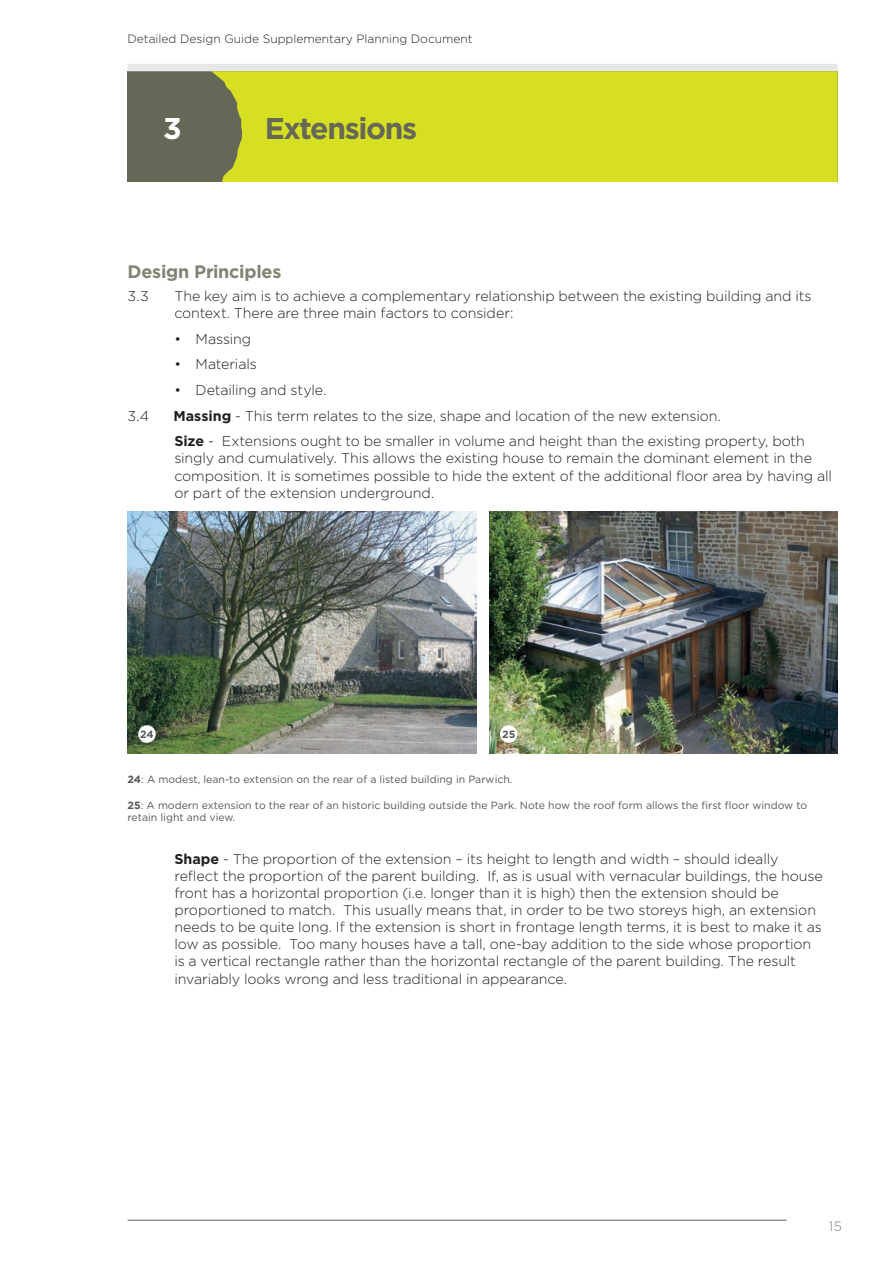
<style>
.page{position:relative;width:893px;height:1263px;background:#fff}
.page>*{position:absolute;margin:0;border:0;box-sizing:border-box;transform-origin:0 0}
.t1{font:700 30px "Gotham";letter-spacing:-.045em;color:#666857}
.t2{font:700 30px "Gotham";color:#fff}
.t3{font:700 18px "Gotham";letter-spacing:-.01em;color:#818373}
.t4{font:300 14.25px/17.1px "Gotham";letter-spacing:-.01em;color:#231f20}
.t5{font:300 13.5px "Gotham";color:#818373}
.t6{font:300 12px "Gotham";color:#231f20}
.t7{font:10.5px/12.6px "Gotham";color:#57585a}
.t8{font:700 10.5px "Gotham";color:#57585a}
.s1{font-weight:700}
</style>
<div class="page">
<img style="left:128px;top:511px;width:349px;height:242px">
<img style="left:489px;top:511px;width:349px;height:242px">
<div style="left:138px;top:725px;width:18px;height:18px;background:#fff;border-radius:50%"></div>
<div style="left:500px;top:725px;width:17px;height:18px;background:#fff;border-radius:50%"></div>
<hr style="left:128px;top:1220px;width:659px;height:1px;background:#636366">
<div style="left:128px;top:72px;width:710px;height:110px;background:#666857"></div>
<div style="left:128px;top:64px;width:710px;height:7px;background:#e6e7e9"></div>
<div style="left:211px;top:71px;width:627px;height:111px;background:#d6df21"></div>
<p class="t6" style="left:128px;top:31px;width:347px">Detailed Design Guide Supplementary Planning Document</p>
<h1 class="t2" style="left:163px;top:108px;width:20px">3</h1>
<h1 class="t1" style="left:265px;top:108px;width:154px">Extensions</h1>
<p class="t3" style="left:128px;top:260px;width:155px">Design Principles</p>
<p class="t4" style="left:128px;top:287px;width:23px">3.3</p>
<p class="t4" style="left:174px;top:287px;width:639px">The key aim is to achieve a complementary relationship between the existing building and its context. There are three main factors to consider:</p>
<p class="t4" style="left:174px;top:330px;width:78px">• Massing</p>
<p class="t4" style="left:174px;top:355px;width:84px">• Materials</p>
<p class="t4" style="left:174px;top:381px;width:154px">• Detailing and style.</p>
<p class="t4" style="left:128px;top:407px;width:23px">3.4</p>
<p class="t4" style="left:173px;top:402px;width:633px;line-height:25.7px"><span class="s1">Massing</span> - This term relates to the size, shape and location of the new extension.<br><span class="s1">Size</span> - Extensions ought to be smaller in volume and height than the existing property, both</p>
<p class="t4" style="left:174px;top:449px;width:659px">singly and cumulatively. This allows the existing house to remain the dominant element in the composition. It is sometimes possible to hide the extent of the additional floor area by having all or part of the extension underground.</p>
<p class="t8" style="left:140px;top:727px;width:15px">24</p>
<p class="t8" style="left:502px;top:727px;width:15px">25</p>
<p class="t7" style="left:128px;top:773px;width:386px"><span class="s1">24</span>: A modest, lean-to extension on the rear of a listed building in Parwich.</p>
<p class="t7" style="left:128px;top:798px;width:681px"><span class="s1">25</span>: A modern extension to the rear of an historic building outside the Park. Note how the roof form allows the first floor window to retain light and view.</p>
<p class="t4" style="left:174px;top:850px;width:650px"><span class="s1">Shape</span> - The proportion of the extension – its height to length and width – should ideally reflect the proportion of the parent building. If, as is usual with vernacular buildings, the house front has a horizontal proportion (i.e. longer than it is high) then the extension should be proportioned to match. This usually means that, in order to be two storeys high, an extension needs to be quite long. If the extension is short in frontage length terms, it is best to make it as low as possible. Too many houses have a tall, one-bay addition to the side whose proportion is a vertical rectangle rather than the horizontal rectangle of the parent building. The result invariably looks wrong and less traditional in appearance.</p>
<p class="t5" style="left:829px;top:1218px;width:14px">15</p>
</div>
